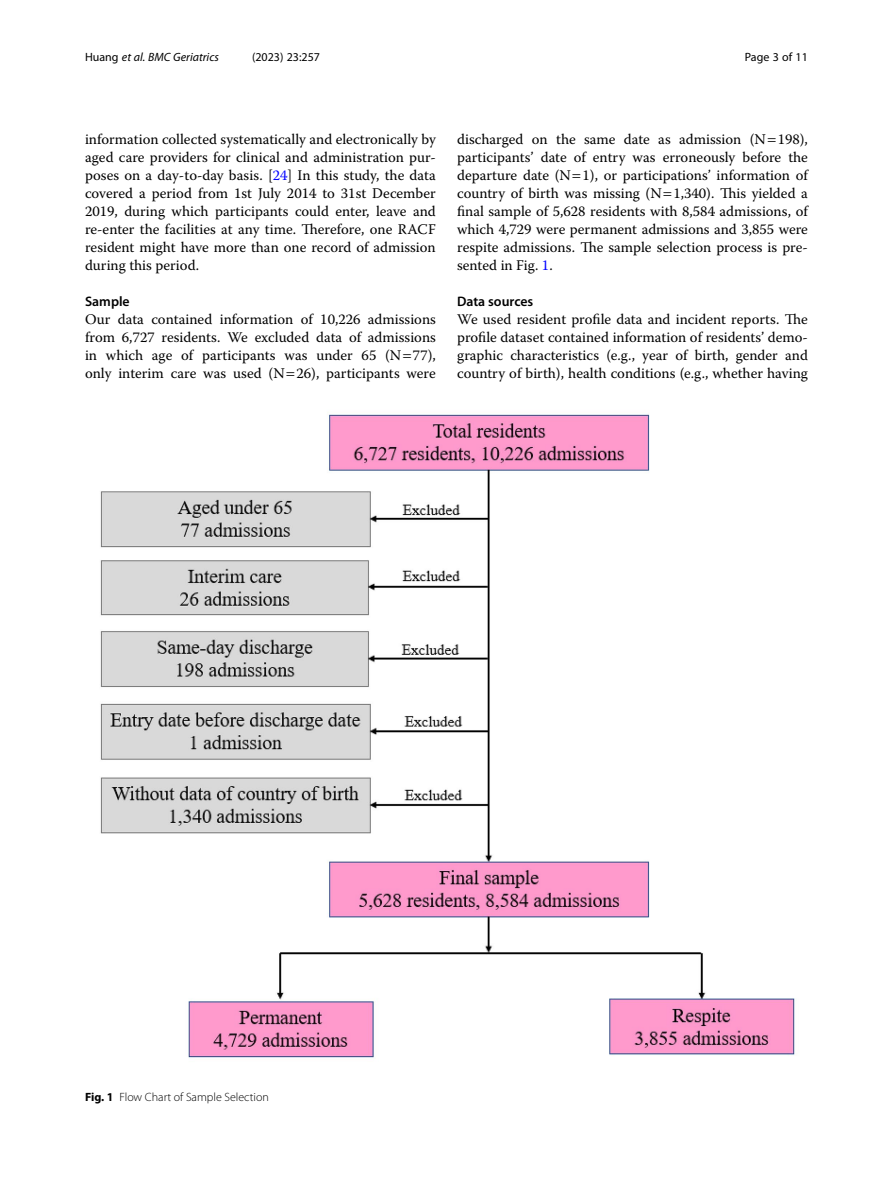
<style>
.page{position:relative;width:893px;height:1191px;background:#fff}
.page>*{position:absolute;margin:0;border:0;box-sizing:border-box;transform-origin:0 0}
.Body_Text{font:14.7px/18px "Warnock Pro";color:#000;text-align:justify}
.Head_2{font:600 13.8px "Myriad Pro";color:#000}
.Figure_Caption{font:300 12px "Myriad Pro";color:#000}
.t1{font:italic 12px "Myriad Pro";color:#000}
.t2{font:12px "Myriad Pro";color:#000}
.s1{font-style:normal}
.s2{color:#00f}
.s3{font-weight:700}
</style>
<div class="page">
<img style="left:100px;top:412px;width:695px;height:646px">
<p class="t1" style="left:85px;top:50px;width:135px"><span class="s1">Huang</span> et al. BMC Geriatrics</p>
<p class="t2" style="left:252px;top:50px;width:70px">(2023) 23:257</p>
<p class="t2" style="left:745px;top:50px;width:65px">Page 3 of 11</p>
<p class="Body_Text" style="left:85px;top:130px;width:352px">information collected systematically and electronically by aged care providers for clinical and administration pur&shy;poses on a day-to-day basis. [<span class="s2">24</span>] In this study, the data covered a period from 1st July 2014 to 31st December 2019, during which participants could enter, leave and re-enter the facilities at any time. Therefore, one RACF resident might have more than one record of admission during this period.</p>
<p class="Head_2" style="left:85px;top:293px;width:46px">Sample</p>
<p class="Body_Text" style="left:85px;top:310px;width:352px">Our data contained information of 10,226 admissions from 6,727 residents. We excluded data of admissions in which age of participants was under 65 (N 77), only interim care was used (N 26), participants were</p>
<p class="Body_Text" style="left:457px;top:130px;width:352px">discharged on the same date as admission (N 198), participants’ date of entry was erroneously before the departure date (N 1), or participations’ information of country of birth was missing (N 1,340). This yielded a final sample of 5,628 residents with 8,584 admissions, of which 4,729 were permanent admissions and 3,855 were respite admissions. The sample selection process is pre&shy;sented in Fig. <span class="s2">1</span>.</p>
<p class="Head_2" style="left:457px;top:293px;width:78px">Data sources</p>
<p class="Body_Text" style="left:457px;top:310px;width:352px">We used resident profile data and incident reports. The profile dataset contained information of residents’ demo&shy;graphic characteristics (e.g., year of birth, gender and country of birth), health conditions (e.g., whether having</p>
<p class="Figure_Caption" style="left:85px;top:1090px;width:185px"><span class="s3">Fig. 1</span> Flow Chart of Sample Selection</p>
</div>
